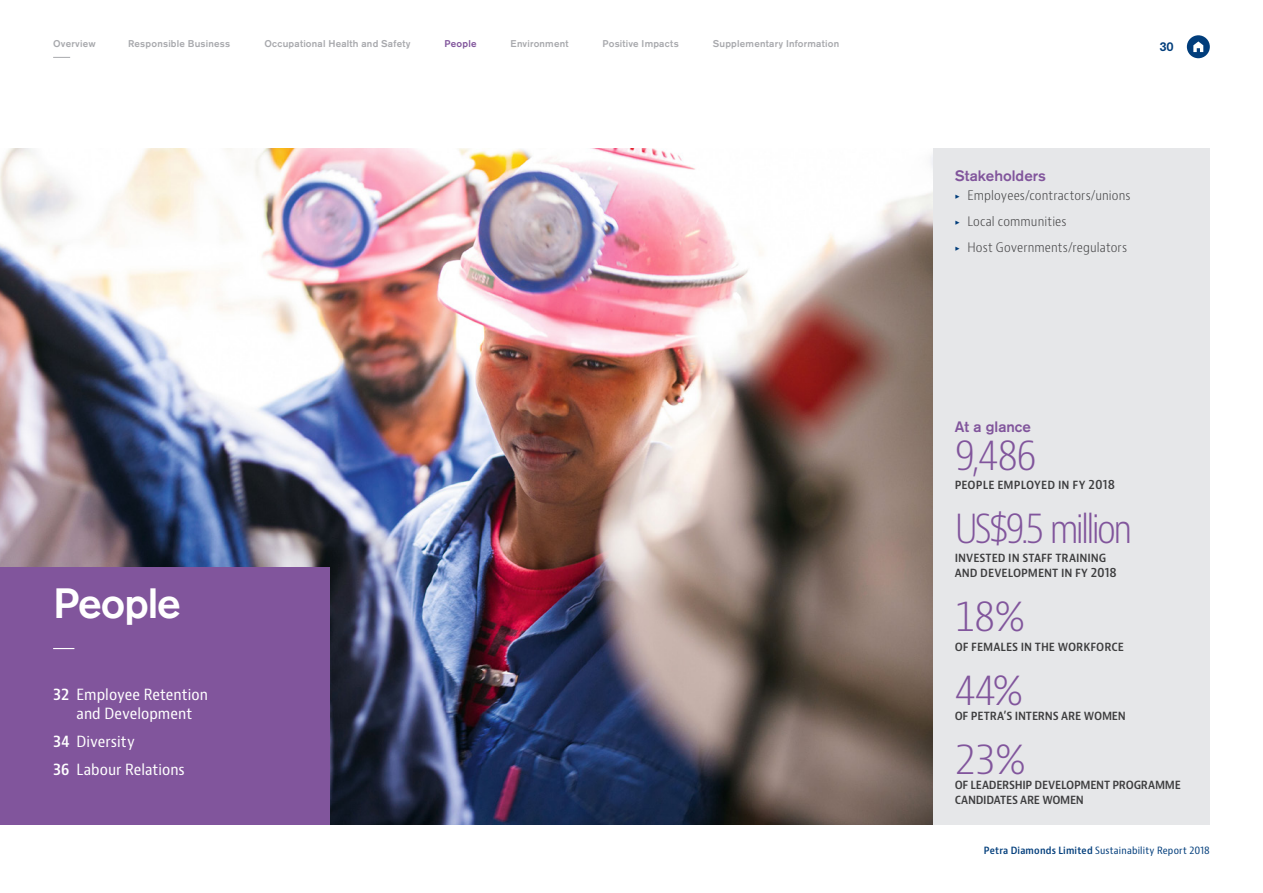
<style>
.page{position:relative;width:1263px;height:893px;background:#fff}
.page>*{position:absolute;margin:0;border:0;box-sizing:border-box;transform-origin:0 0}
.Contents_Header{font:500 42px "Akzidenz Grotesk BQ";letter-spacing:-.025em;color:#fff}
.Chart_Big_Fig{font:300 condensed 39px "Bernino Sans";letter-spacing:-.07em;color:#81559c}
.Chart_Big_Fig-2{font:300 condensed 39px "Bernino Sans";letter-spacing:-.07em;color:#81559c;scale:.92 1}
.Contents_Text{font:condensed 15px/19.5px "Bernino Sans";letter-spacing:.005em;color:#fff;text-align:center}
.Dir_Notes_Subhd_1{font:500 15px "Akzidenz Grotesk BQ";color:#81559c}
.t1{font:300 condensed 12.75px "Bernino Sans";letter-spacing:.01em;color:#3e3e3f}
.t2{font:500 12.75px "Akzidenz Grotesk BQ";color:#013d7b}
.Chart_Big_Fig-3{font:600 condensed 12px/15px "Bernino Sans";letter-spacing:-.01em;color:#3e3e3f}
.Chart_Title{font:600 condensed 12px "Bernino Sans";letter-spacing:.005em;color:#3e3e3f}
.t3{font:500 9.75px "Akzidenz Grotesk BQ";letter-spacing:.02em;color:#a8a9ad}
.t4{font:condensed 9.75px "Bernino Sans";letter-spacing:.02em;color:#013d7b}
.t5{font:500 9.75px "Akzidenz Grotesk BQ";letter-spacing:.025em;color:#81559c}
.s1{font-weight:600}
.s2{font-family:"Knockout 50 Welterweight";font-weight:400;font-stretch:normal;font-size:13.5px;color:#013d7b}
</style>
<div class="page">
<svg style="left:53px;top:57px;width:17px;height:1px"></svg>
<img style="left:0;top:149px;width:933px;height:676px">
<div style="left:0;top:567px;width:330px;height:258px;background:#81559c"></div>
<svg style="left:53px;top:648px;width:21px;height:1px"></svg>
<div style="left:933px;top:149px;width:277px;height:676px;background:#e6e7e9"></div>
<svg style="left:1187px;top:35px;width:23px;height:23px"></svg>
<p class="t3" style="left:53px;top:37px;width:44px">Overview</p>
<p class="t3" style="left:128px;top:37px;width:104px">Responsible Business</p>
<p class="t3" style="left:264px;top:37px;width:148px">Occupational Health and Safety</p>
<p class="t5" style="left:445px;top:37px;width:33px">People</p>
<p class="t3" style="left:511px;top:37px;width:59px">Environment</p>
<p class="t3" style="left:602px;top:37px;width:78px">Positive Impacts</p>
<p class="t3" style="left:713px;top:37px;width:128px">Supplementary Information</p>
<p class="Contents_Header" style="left:53px;top:578px;width:129px">People</p>
<p class="Contents_Text" style="left:53px;top:685px;width:156px"><span class="s1">32</span> Employee Retention and Development</p>
<p class="Contents_Text" style="left:53px;top:732px;width:83px"><span class="s1">34</span> Diversity</p>
<p class="Contents_Text" style="left:53px;top:760px;width:133px"><span class="s1">36</span> Labour Relations</p>
<p class="t2" style="left:1159px;top:39px;width:16px">30</p>
<p class="Dir_Notes_Subhd_1" style="left:955px;top:166px;width:93px">Stakeholders</p>
<p class="t1" style="left:955px;top:187px;width:177px"><span class="s2">Š</span> Employees/contractors/unions</p>
<p class="t1" style="left:955px;top:213px;width:113px"><span class="s2">Š</span> Local communities</p>
<p class="t1" style="left:955px;top:239px;width:174px"><span class="s2">Š</span> Host Governments/regulators</p>
<p class="Dir_Notes_Subhd_1" style="left:955px;top:417px;width:78px">At a glance</p>
<p class="Chart_Big_Fig" style="left:955px;top:431px;width:84px">9,486</p>
<p class="Chart_Title" style="left:955px;top:477px;width:162px">PEOPLE EMPLOYED IN FY 2018</p>
<p class="Chart_Big_Fig-2" style="left:955px;top:504px;width:195px">US$9.5 million</p>
<p class="Chart_Big_Fig-3" style="left:955px;top:551px;width:164px">INVESTED IN STAFF TRAINING<br>AND DEVELOPMENT IN FY 2018</p>
<p class="Chart_Big_Fig" style="left:955px;top:592px;width:73px">18%</p>
<p class="Chart_Big_Fig-3" style="left:955px;top:639px;width:171px">OF FEMALES IN THE WORKFORCE</p>
<p class="Chart_Big_Fig" style="left:955px;top:666px;width:70px">44%</p>
<p class="Chart_Big_Fig-3" style="left:955px;top:708px;width:173px">OF PETRA’S INTERNS ARE WOMEN</p>
<p class="Chart_Big_Fig" style="left:955px;top:735px;width:73px">23%</p>
<p class="Chart_Big_Fig-3" style="left:955px;top:777px;width:228px">OF LEADERSHIP DEVELOPMENT PROGRAMME<br>CANDIDATES ARE WOMEN</p>
<p class="t4" style="left:984px;top:844px;width:227px"><span class="s1">Petra Diamonds Limited</span> Sustainability Report 2018</p>
</div>
